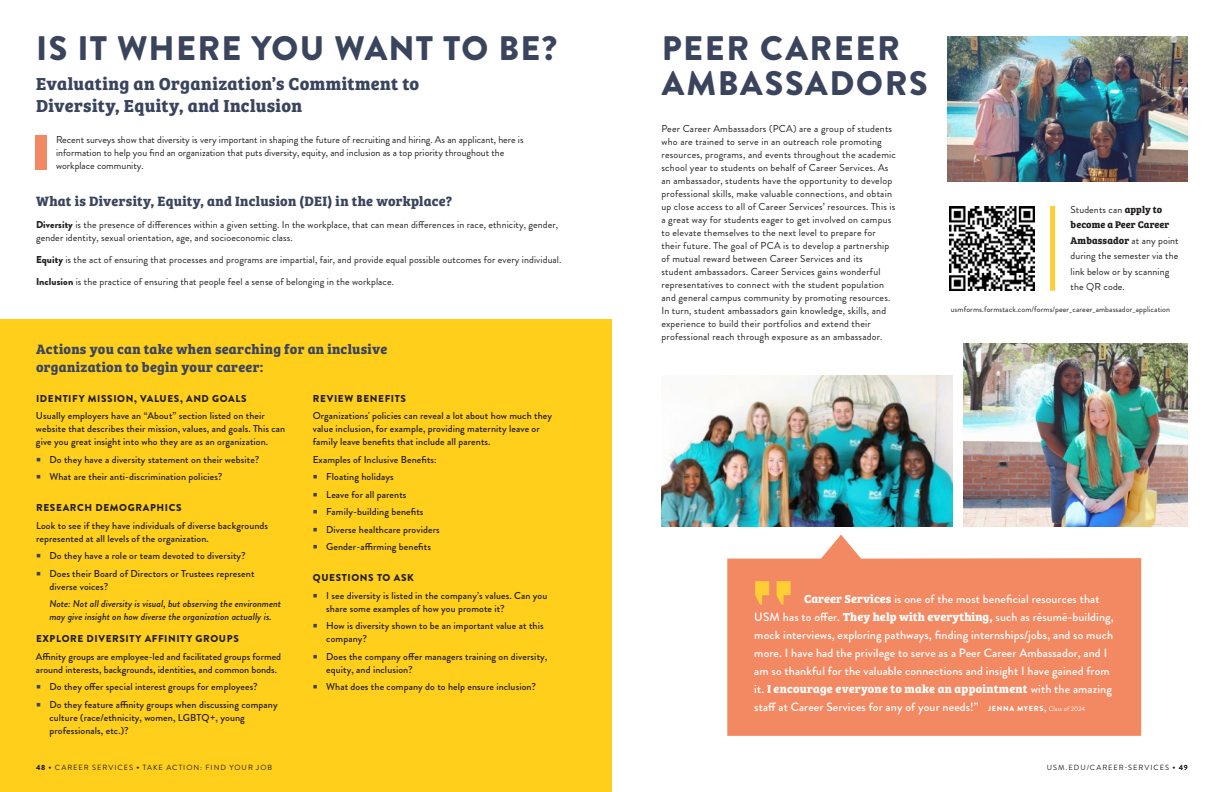
<style>
.page{position:relative;width:1224px;height:792px;background:#fff}
.page>*{position:absolute;margin:0;border:0;box-sizing:border-box;transform-origin:0 0}
.t1{font:900 34px/35px "Brandon Grotesque";letter-spacing:.045em;color:#3a445d}
.t2{font:700 18px/22px "Bree Serif";letter-spacing:.015em;color:#3a445d}
.t3{font:700 14px/18px "Bree Serif";letter-spacing:.02em;color:#3a445d}
.t4{font:500 12px/18px "Brandon Grotesque";letter-spacing:.01em;color:#fff}
.t5{font:700 12px "Bree Serif";letter-spacing:.02em;color:#fff}
.t6{font:10px/13px "Brandon Grotesque";letter-spacing:.02em;color:#231f20}
.t7{font:500 10px/13px "Brandon Grotesque";letter-spacing:.01em;color:#231f20}
.t8{font:10px/13px "Brandon Grotesque";color:#231f20}
.t9{font:900 10px "Brandon Grotesque";letter-spacing:.06em;color:#231f20}
.t10{font:italic 500 10px/13px "Brandon Grotesque";color:#231f20}
.t11{font:700 10px/15.4px "Bree Serif";letter-spacing:.01em;color:#231f20}
.t12{font:8px "Brandon Grotesque";letter-spacing:.01em;color:#231f20}
.t13{font:7.5px "Brandon Grotesque";letter-spacing:.135em;color:#231f20}
.s1{font-weight:900}
.s2{font-family:"Bree Serif";font-weight:700}
.s3{font-family:"Brandon Grotesque";font-weight:400}
.s4{font-family:"Brandon Grotesque";font-weight:500}
.s5{font-weight:900;font-size:7.3px}
.s6{font-weight:400;font-size:6.5px}
</style>
<div class="page">
<div style="left:0;top:319px;width:612px;height:473px;background:#ffcf1c"></div>
<div style="left:36px;top:135px;width:11px;height:35px;background:#f38962"></div>
<svg style="left:727px;top:535px;width:414px;height:201px;background:#f49673"></svg>
<svg style="left:755px;top:581px;width:36px;height:24px"></svg>
<img style="left:662px;top:376px;width:290px;height:150px">
<img style="left:964px;top:343px;width:224px;height:184px">
<img style="left:948px;top:36px;width:240px;height:146px">
<div style="left:1050px;top:206px;width:5px;height:85px;background:#ffce35"></div>
<img style="left:950px;top:206px;width:84px;height:85px">
<h1 class="t1" style="left:36px;top:31px;width:523px">IS IT WHERE YOU WANT TO BE?</h1>
<h2 class="t2" style="left:36px;top:72px;width:385px">Evaluating an Organization’s Commitment to<br>Diversity, Equity, and Inclusion</h2>
<p class="t8" style="left:56px;top:134px;width:469px">Recent surveys show that diversity is very important in shaping the future of recruiting and hiring. As an applicant, here is information to help you find an organization that puts diversity, equity, and inclusion as a top priority throughout the workplace community.</p>
<h3 class="t3" style="left:36px;top:191px;width:418px">What is Diversity, Equity, and Inclusion (DEI) in the workplace?</h3>
<p class="t6" style="left:36px;top:218px;width:524px"><span class="s1">Diversity</span> is the presence of differences within a given setting. In the workplace, that can mean differences in race, ethnicity, gender, gender identity, sexual orientation, age, and socioeconomic class.</p>
<p class="t6" style="left:36px;top:253px;width:527px"><span class="s1">Equity</span> is the act of ensuring that processes and programs are impartial, fair, and provide equal possible outcomes for every individual.</p>
<p class="t6" style="left:36px;top:275px;width:360px"><span class="s1">Inclusion</span> is the practice of ensuring that people feel a sense of belonging in the workplace.</p>
<h3 class="t3" style="left:36px;top:340px;width:353px">Actions you can take when searching for an inclusive organization to begin your career:</h3>
<p class="t9" style="left:36px;top:391px;width:212px">IDENTIFY MISSION, VALUES, AND GOALS</p>
<p class="t7" style="left:36px;top:409px;width:251px">Usually employers have an “About” section listed on their website that describes their mission, values, and goals. This can give you great insight into who they are as an organization.</p>
<p class="t7" style="left:50px;top:451px;width:211px;line-height:17.5px">Do they have a diversity statement on their website?<br>What are their anti-discrimination policies?</p>
<p class="t9" style="left:36px;top:501px;width:147px">RESEARCH DEMOGRAPHICS</p>
<p class="t7" style="left:36px;top:519px;width:234px">Look to see if they have individuals of diverse backgrounds represented at all levels of the organization.</p>
<p class="t7" style="left:50px;top:547px;width:206px;line-height:17.5px">Do they have a role or team devoted to diversity?<br>Does their Board of Directors or Trustees represent</p>
<p class="t7" style="left:50px;top:580px;width:60px">diverse voices?</p>
<p class="t10" style="left:50px;top:597px;width:233px">Note: Not all diversity is visual, but observing the environment may give insight on how diverse the organization actually is.</p>
<p class="t9" style="left:36px;top:632px;width:204px">EXPLORE DIVERSITY AFFINITY GROUPS</p>
<p class="t7" style="left:36px;top:650px;width:247px">Affinity groups are employee-led and facilitated groups formed around interests, backgrounds, identities, and common bonds.</p>
<p class="t7" style="left:50px;top:678px;width:230px;line-height:17.5px">Do they offer special interest groups for employees?<br>Do they feature affinity groups when discussing company</p>
<p class="t7" style="left:50px;top:711px;width:197px">culture (race/ethnicity, women, LGBTQ+, young professionals, etc.)?</p>
<p class="t9" style="left:313px;top:391px;width:95px">REVIEW BENEFITS</p>
<p class="t7" style="left:313px;top:409px;width:241px">Organizations' policies can reveal a lot about how much they value inclusion, for example, providing maternity leave or family leave benefits that include all parents.</p>
<p class="t7" style="left:326px;top:451px;width:115px;line-height:17.5px;text-indent:-14px">Examples of Inclusive Benefits:<br>Floating holidays<br>Leave for all parents<br>Family-building benefits<br>Diverse healthcare providers<br>Gender-affirming benefits</p>
<p class="t9" style="left:313px;top:571px;width:103px">QUESTIONS TO ASK</p>
<p class="t7" style="left:326px;top:589px;width:223px">I see diversity is listed in the company’s values. Can you share some examples of how you promote it?</p>
<p class="t7" style="left:326px;top:619px;width:219px">How is diversity shown to be an important value at this company?</p>
<p class="t7" style="left:326px;top:650px;width:223px">Does the company offer managers training on diversity, equity, and inclusion?</p>
<p class="t7" style="left:326px;top:680px;width:211px">What does the company do to help ensure inclusion?</p>
<h1 class="t1" style="left:662px;top:31px;width:267px">PEER CAREER<br>AMBASSADORS</h1>
<p class="t6" style="left:662px;top:122px;width:236px">Peer Career Ambassadors (PCA) are a group of students who are trained to serve in an outreach role promoting resources, programs, and events throughout the academic school year to students on behalf of Career Services. As an ambassador, students have the opportunity to develop professional skills, make valuable connections, and obtain up close access to all of Career Services’ resources. This is a great way for students eager to get involved on campus to elevate themselves to the next level to prepare for their future. The goal of PCA is to develop a partnership of mutual reward between Career Services and its student ambassadors. Career Services gains wonderful representatives to connect with the student population and general campus community by promoting resources.<br>In turn, student ambassadors gain knowledge, skills, and experience to build their portfolios and extend their professional reach through exposure as an ambassador.</p>
<p class="t6" style="left:1071px;top:203px;width:93px">Students can <span class="s2">apply to</span></p>
<p class="t11" style="left:1071px;top:217px;width:110px">become a Peer Career<br>Ambassador <span class="s3">at any point</span></p>
<p class="t6" style="left:1071px;top:248px;width:109px;line-height:15.4px">during the semester via the link below or by scanning the QR code.</p>
<p class="t12" style="left:951px;top:303px;width:221px">usmforms.formstack.com/forms/peer_career_ambassador_application</p>
<p class="t4" style="left:754px;top:590px;width:361px;text-indent:50px"><span class="s2">Career Services</span> is one of the most beneficial resources that USM has to offer. <span class="s2">They help with everything,</span> such as résumé-building, mock interviews, exploring pathways, finding internships/jobs, and so much more. I have had the privilege to serve as a Peer Career Ambassador, and I am so thankful for the valuable connections and insight I have gained from</p>
<p class="t5" style="left:754px;top:680px;width:359px"><span class="s4">it.</span> I encourage everyone to make an appointment <span class="s4">with the amazing</span></p>
<p class="t4" style="left:754px;top:698px;width:333px">staff at Career Services for any of your needs!” <span class="s5">JENNA MYERS,</span> <span class="s6">Class of 2024</span></p>
<p class="t13" style="left:36px;top:763px;width:238px"><span class="s1">48 •</span> CAREER SERVICES <span class="s1">•</span> TAKE ACTION: FIND YOUR JOB</p>
<p class="t13" style="left:1047px;top:763px;width:143px">USM.EDU/CAREER-SERVICES <span class="s1">• 49</span></p>
</div>
